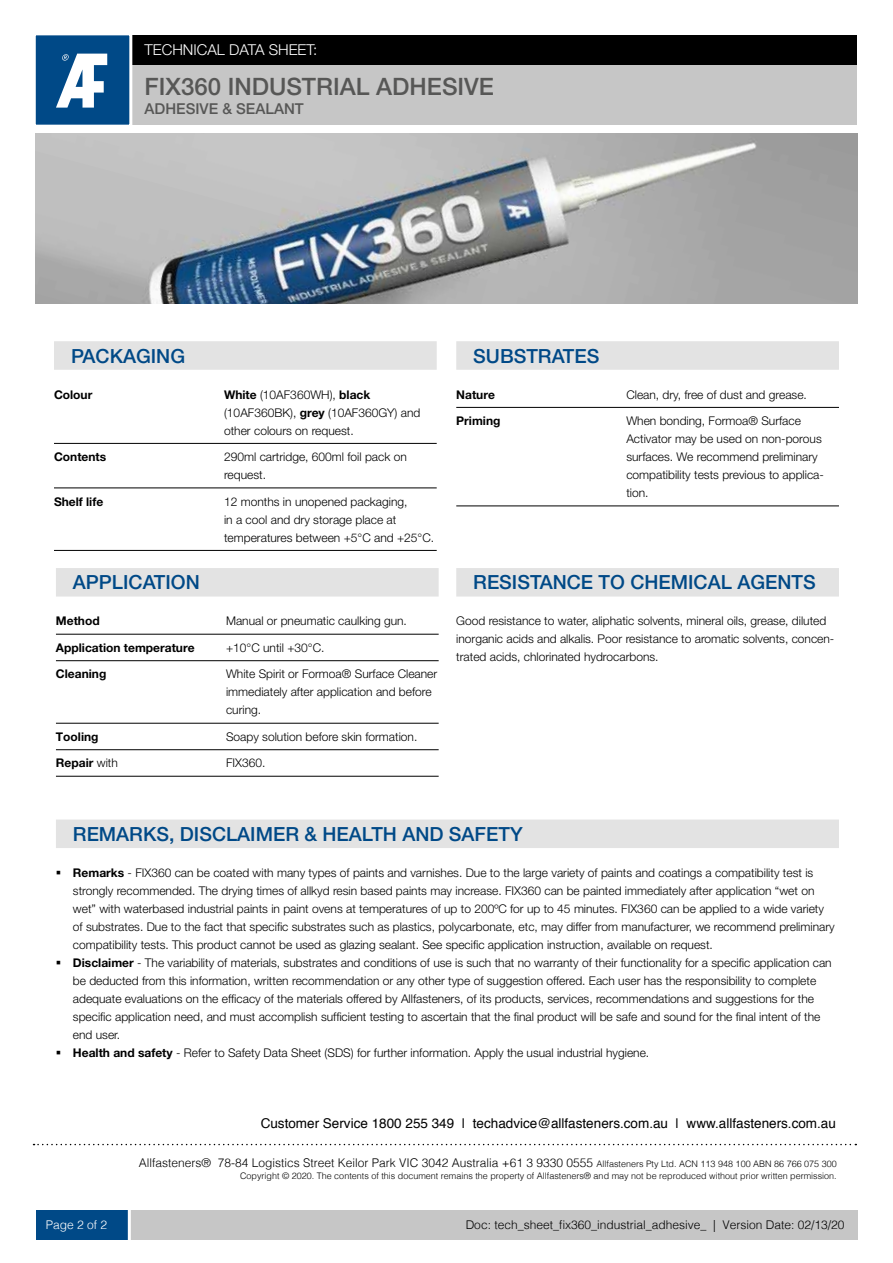
<style>
.page{position:relative;width:893px;height:1263px;background:#fff}
.page>*{position:absolute;margin:0;border:0;box-sizing:border-box;transform-origin:0 0}
.t1{font:500 24px "Helvetica Neue LT Pro";color:#575756}
.t2{font:500 19.5px "Helvetica Neue LT Pro";color:#004987}
.t3{font:300 15px "Helvetica Neue LT Pro";color:#fff}
.t4{font:500 15px "Helvetica Neue LT Pro";color:#575756}
.t5{font:13.5px "Helvetica";color:#000}
.t6{font:300 12px/18px "Helvetica Neue LT Pro";color:#000}
.t7{font:300 12px "Helvetica";color:#000}
.t8{font:700 12px "Helvetica Neue LT Pro";color:#000}
.t9{font:300 12px "Helvetica";color:#fff}
.t10{font:300 9px "Helvetica";color:#000}
.s1{font-weight:700}
.s2{font-weight:300}
.s3{font-size:9px}
</style>
<div class="page">
<div style="left:36px;top:35px;width:821px;height:30px;background:#000"></div>
<div style="left:36px;top:65px;width:821px;height:60px;background:#c6c6c6"></div>
<svg style="left:35px;top:35px;width:98px;height:90px;background:#3c74a3"></svg>
<div style="left:36px;top:1209px;width:822px;height:30px;background:#c6c6c6"></div>
<div style="left:36px;top:1209px;width:93px;height:30px;background:#004987"></div>
<hr style="left:128px;top:1209px;width:3px;height:31px;background:#fff">
<svg style="left:34px;top:1144px;width:822px;height:1px"></svg>
<div style="left:54px;top:341px;width:383px;height:29px;background:#e3e3e3"></div>
<hr style="left:54px;top:443px;width:383px;height:1px;background:#000">
<hr style="left:54px;top:487px;width:383px;height:1px;background:#000">
<hr style="left:54px;top:550px;width:383px;height:1px;background:#000">
<div style="left:56px;top:568px;width:383px;height:28px;background:#e3e3e3"></div>
<hr style="left:56px;top:634px;width:383px;height:1px;background:#000">
<hr style="left:56px;top:660px;width:383px;height:1px;background:#000">
<hr style="left:56px;top:723px;width:383px;height:1px;background:#000">
<hr style="left:56px;top:749px;width:383px;height:1px;background:#000">
<hr style="left:56px;top:776px;width:383px;height:1px;background:#000">
<div style="left:456px;top:568px;width:383px;height:28px;background:#e3e3e3"></div>
<div style="left:56px;top:819px;width:783px;height:29px;background:#e3e3e3"></div>
<div style="left:456px;top:341px;width:383px;height:29px;background:#e3e3e3"></div>
<hr style="left:456px;top:407px;width:383px;height:1px;background:#000">
<hr style="left:456px;top:505px;width:383px;height:1px;background:#000">
<img style="left:36px;top:133px;width:821px;height:171px">
<p class="t3" style="left:145px;top:41px;width:174px">TECHNICAL DATA SHEET:</p>
<h1 class="t1" style="left:145px;top:72px;width:351px">FIX360 INDUSTRIAL ADHESIVE</h1>
<p class="t4" style="left:145px;top:100px;width:161px">ADHESIVE &amp; SEALANT</p>
<h2 class="t2" style="left:71px;top:344px;width:116px">PACKAGING</h2>
<p class="t8" style="left:54px;top:387px;width:40px">Colour</p>
<p class="t6" style="left:224px;top:385px;width:198px"><span class="s1">White</span> (10AF360WH), <span class="s1">black </span>(10AF360BK), <span class="s1">grey</span> (10AF360GY) and other colours on request.</p>
<p class="t8" style="left:54px;top:449px;width:54px">Contents</p>
<p class="t6" style="left:224px;top:447px;width:184px">290ml cartridge, 600ml foil pack on request.</p>
<p class="t8" style="left:54px;top:494px;width:51px">Shelf life</p>
<p class="t6" style="left:224px;top:492px;width:212px">12 months in unopened packaging,<br>in a cool and dry storage place at temperatures between +5°C and +25°C.</p>
<h2 class="t2" style="left:73px;top:571px;width:128px">APPLICATION</h2>
<p class="t8" style="left:56px;top:614px;width:45px">Method</p>
<p class="t6" style="left:226px;top:612px;width:182px">Manual or pneumatic caulking gun.</p>
<p class="t8" style="left:56px;top:640px;width:140px">Application temperature</p>
<p class="t6" style="left:226px;top:638px;width:100px">+10°C until +30°C.</p>
<p class="t8" style="left:56px;top:667px;width:52px">Cleaning</p>
<p class="t6" style="left:226px;top:665px;width:213px">White Spirit or Formoa® Surface Cleaner immediately after application and before curing.</p>
<p class="t8" style="left:56px;top:729px;width:44px">Tooling</p>
<p class="t6" style="left:226px;top:727px;width:193px">Soapy solution before skin formation.</p>
<p class="t8" style="left:56px;top:756px;width:63px">Repair <span class="s2">with</span></p>
<p class="t6" style="left:226px;top:754px;width:41px">FIX360.</p>
<h2 class="t2" style="left:473px;top:344px;width:128px">SUBSTRATES</h2>
<p class="t8" style="left:456px;top:387px;width:40px">Nature</p>
<p class="t6" style="left:626px;top:385px;width:182px">Clean, dry, free of dust and grease.</p>
<p class="t8" style="left:456px;top:413px;width:46px">Priming</p>
<p class="t6" style="left:626px;top:411px;width:199px">When bonding, Formoa® Surface<br>Activator may be used on non-porous surfaces. We recommend preliminary compatibility tests previous to applica&shy;tion.</p>
<h2 class="t2" style="left:473px;top:571px;width:344px">RESISTANCE TO CHEMICAL AGENTS</h2>
<p class="t6" style="left:456px;top:612px;width:380px">Good resistance to water, aliphatic solvents, mineral oils, grease, diluted inorganic acids and alkalis. Poor resistance to aromatic solvents, concen&shy;trated acids, chlorinated hydrocarbons.</p>
<h2 class="t2" style="left:73px;top:822px;width:451px">REMARKS, DISCLAIMER &amp; HEALTH AND SAFETY</h2>
<p class="t6" style="left:73px;top:863px;width:763px;text-indent:-17px">▪ <span class="s1">Remarks</span> - FIX360 can be coated with many types of paints and varnishes. Due to the large variety of paints and coatings a compatibility test is strongly recommended. The drying times of allkyd resin based paints may increase. FIX360 can be painted immediately after application “wet on wet” with waterbased industrial paints in paint ovens at temperatures of up to 200ºC for up to 45 minutes. FIX360 can be applied to a wide variety of substrates. Due to the fact that specific substrates such as plastics, polycarbonate, etc, may differ from manufacturer, we recommend preliminary compatibility tests. This product cannot be used as glazing sealant. See specific application instruction, available on request.</p>
<p class="t6" style="left:73px;top:953px;width:760px;text-indent:-17px">▪ <span class="s1">Disclaimer</span> - The variability of materials, substrates and conditions of use is such that no warranty of their functionality for a specific application can be deducted from this information, written recommendation or any other type of suggestion offered. Each user has the responsibility to complete adequate evaluations on the efficacy of the materials offered by Allfasteners, of its products, services, recommendations and suggestions for the specific application need, and must accomplish sufficient testing to ascertain that the final product will be safe and sound for the final intent of the end user.</p>
<p class="t6" style="left:56px;top:1043px;width:595px">▪ <span class="s1">Health and safety</span> - Refer to Safety Data Sheet (SDS) for further information. Apply the usual industrial hygiene.</p>
<p class="t5" style="left:261px;top:1113px;width:577px">Customer Service 1800 255 349 | techadvice@allfasteners.com.au | www.allfasteners.com.au</p>
<p class="t7" style="left:139px;top:1152px;width:699px">Allfasteners® 78-84 Logistics Street Keilor Park VIC 3042 Australia +61 3 9330 0555 <span class="s3">Allfasteners Pty Ltd. ACN 113 948 100 ABN 86 766 075 300</span></p>
<p class="t10" style="left:240px;top:1168px;width:598px">Copyright © 2020. The contents of this document remains the property of Allfasteners® and may not be reproduced without prior written permission.</p>
<p class="t9" style="left:46px;top:1214px;width:63px">Page 2 of 2</p>
<p class="t7" style="left:466px;top:1214px;width:380px">Doc: tech_sheet_fix360_industrial_adhesive_ | Version Date: 02/13/20</p>
</div>
